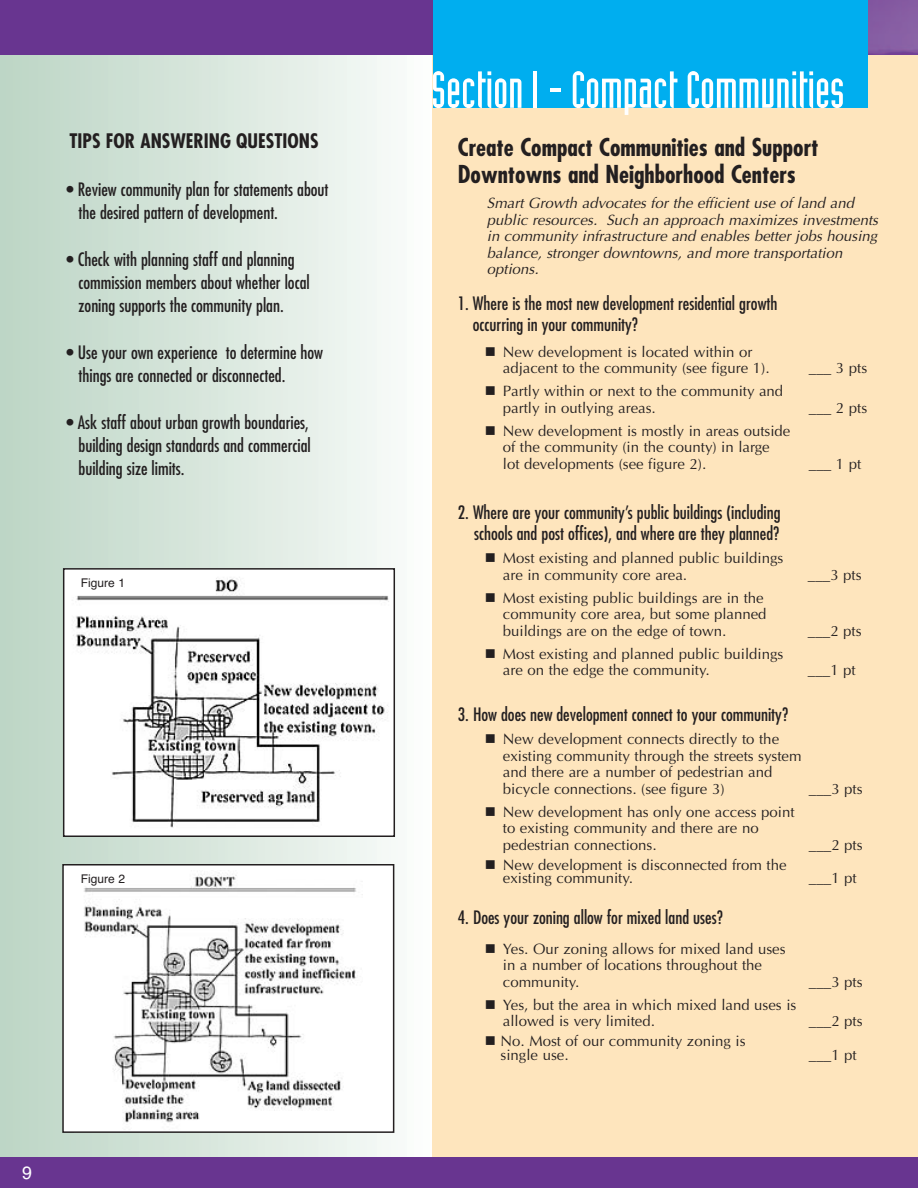
<style>
.page{position:relative;width:918px;height:1188px;background:#fff}
.page>*{position:absolute;margin:0;border:0;box-sizing:border-box;transform-origin:0 0}
.t1{font:51px "Industria Solid";color:#fff}
.t2{font:700 condensed 24px/27px "Futura";color:#231f20}
.t3{font:700 condensed 19.5px "Futura";color:#231f20}
.t4{font:condensed 18px/23.2px "Futura";color:#231f20}
.t5{font:18px "Helvetica";color:#fff}
.t6{font:15px/16.5px "Optima";color:#231f20}
.t7{font:italic 15px/16.5px "Optima";color:#231f20}
.t8{font:12px "Helvetica";color:#231f20}
</style>
<div class="page">
<div style="left:0;top:0;width:433px;height:1188px;background:linear-gradient(to right,#bbd4c4,#fafbfa)"></div>
<div style="left:433px;top:35px;width:485px;height:1137px;background:#fee5bd"></div>
<div style="left:0;top:1158px;width:918px;height:30px;background:#683590"></div>
<div style="left:868px;top:0;width:50px;height:54px;background:#865da3"></div>
<div style="left:0;top:0;width:434px;height:54px;background:#683590"></div>
<div style="left:434px;top:0;width:434px;height:107px;background:#00aeef"></div>
<img style="left:66px;top:571px;width:326px;height:263px">
<div style="left:63px;top:568px;width:332px;height:269px;border:2px solid #231f20"></div>
<div style="left:63px;top:865px;width:331px;height:267px;background:#fff"></div>
<img style="left:84px;top:873px;width:272px;height:250px">
<div style="left:62px;top:864px;width:332px;height:269px;border:2px solid #231f20"></div>
<p class="t3" style="left:69px;top:133px;width:251px">TIPS FOR ANSWERING QUESTIONS</p>
<p class="t4" style="left:79px;top:179px;width:252px;text-indent:-12px">• Review community plan for statements about the desired pattern of development.</p>
<p class="t4" style="left:79px;top:249px;width:233px;text-indent:-12px">• Check with planning staff and planning commission members about whether local zoning supports the community plan.</p>
<p class="t4" style="left:79px;top:342px;width:246px;text-indent:-12px">• Use your own experience to determine how things are connected or disconnected.</p>
<p class="t4" style="left:79px;top:412px;width:234px;text-align:justify;text-indent:-12px">• Ask staff about urban growth boundaries, building design standards and commercial building size limits.</p>
<p class="t8" style="left:81px;top:579px;width:46px">Figure 1</p>
<p class="t8" style="left:81px;top:874px;width:46px">Figure 2</p>
<p class="t5" style="left:22px;top:1166px;width:12px">9</p>
<p class="t1" style="left:431px;top:71px;width:415px">Section I - Compact Communities</p>
<p class="t2" style="left:458px;top:136px;width:362px">Create Compact Communities and Support<br>Downtowns and Neighborhood Centers</p>
<p class="t7" style="left:487px;top:196px;width:393px">Smart Growth advocates for the efficient use of land and public resources. Such an approach maximizes investments in community infrastructure and enables better jobs housing balance, stronger downtowns, and more transportation options.</p>
<p class="t4" style="left:473px;top:295px;width:306px;line-height:21px;text-indent:-15px">1. Where is the most new development residential growth occurring in your community?</p>
<p class="t6" style="left:503px;top:345px;width:268px">New development is located within or adjacent to the community (see figure 1).</p>
<p class="t6" style="left:809px;top:361px;width:60px">___ 3 pts</p>
<p class="t6" style="left:503px;top:384px;width:282px">Partly within or next to the community and partly in outlying areas.</p>
<p class="t6" style="left:503px;top:424px;width:289px">New development is mostly in areas outside of the community (in the county) in large<br>lot developments (see figure 2).</p>
<p class="t4" style="left:458px;top:504px;width:324px;line-height:21px;text-align:right">2. Where are your community’s public buildings (including schools and post offices), and where are they planned?</p>
<p class="t6" style="left:503px;top:551px;width:282px">Most existing and planned public buildings are in community core area.</p>
<p class="t6" style="left:503px;top:591px;width:265px">Most existing public buildings are in the community core area, but some planned buildings are on the edge of town.</p>
<p class="t6" style="left:503px;top:647px;width:282px">Most existing and planned public buildings are on the edge the community.</p>
<p class="t6" style="left:809px;top:401px;width:60px">___ 2 pts</p>
<p class="t6" style="left:809px;top:457px;width:54px">___ 1 pt</p>
<p class="t6" style="left:808px;top:568px;width:55px">___3 pts</p>
<p class="t6" style="left:808px;top:624px;width:55px">___2 pts</p>
<p class="t6" style="left:808px;top:663px;width:49px">___1 pt</p>
<p class="t4" style="left:458px;top:704px;width:332px">3. How does new development connect to your community?</p>
<p class="t6" style="left:503px;top:732px;width:300px">New development connects directly to the existing community through the streets system and there are a number of pedestrian and bicycle connections. (see figure 3)</p>
<p class="t6" style="left:503px;top:805px;width:293px">New development has only one access point to existing community and there are no pedestrian connections.</p>
<p class="t6" style="left:503px;top:859px;width:285px;line-height:13.5px">New development is disconnected from the existing community.</p>
<p class="t6" style="left:809px;top:782px;width:55px">___3 pts</p>
<p class="t6" style="left:809px;top:838px;width:55px">___2 pts</p>
<p class="t6" style="left:809px;top:871px;width:49px">___1 pt</p>
<p class="t4" style="left:458px;top:907px;width:266px">4. Does your zoning allow for mixed land uses?</p>
<p class="t6" style="left:503px;top:942px;width:284px">Yes. Our zoning allows for mixed land uses in a number of locations throughout the community.</p>
<p class="t6" style="left:503px;top:998px;width:295px">Yes, but the area in which mixed land uses is allowed is very limited.</p>
<p class="t6" style="left:501px;top:1036px;width:247px;line-height:13.5px">No. Most of our community zoning is single use.</p>
<p class="t6" style="left:809px;top:975px;width:55px">___3 pts</p>
<p class="t6" style="left:809px;top:1014px;width:55px">___2 pts</p>
<p class="t6" style="left:809px;top:1048px;width:49px">___1 pt</p>
</div>
